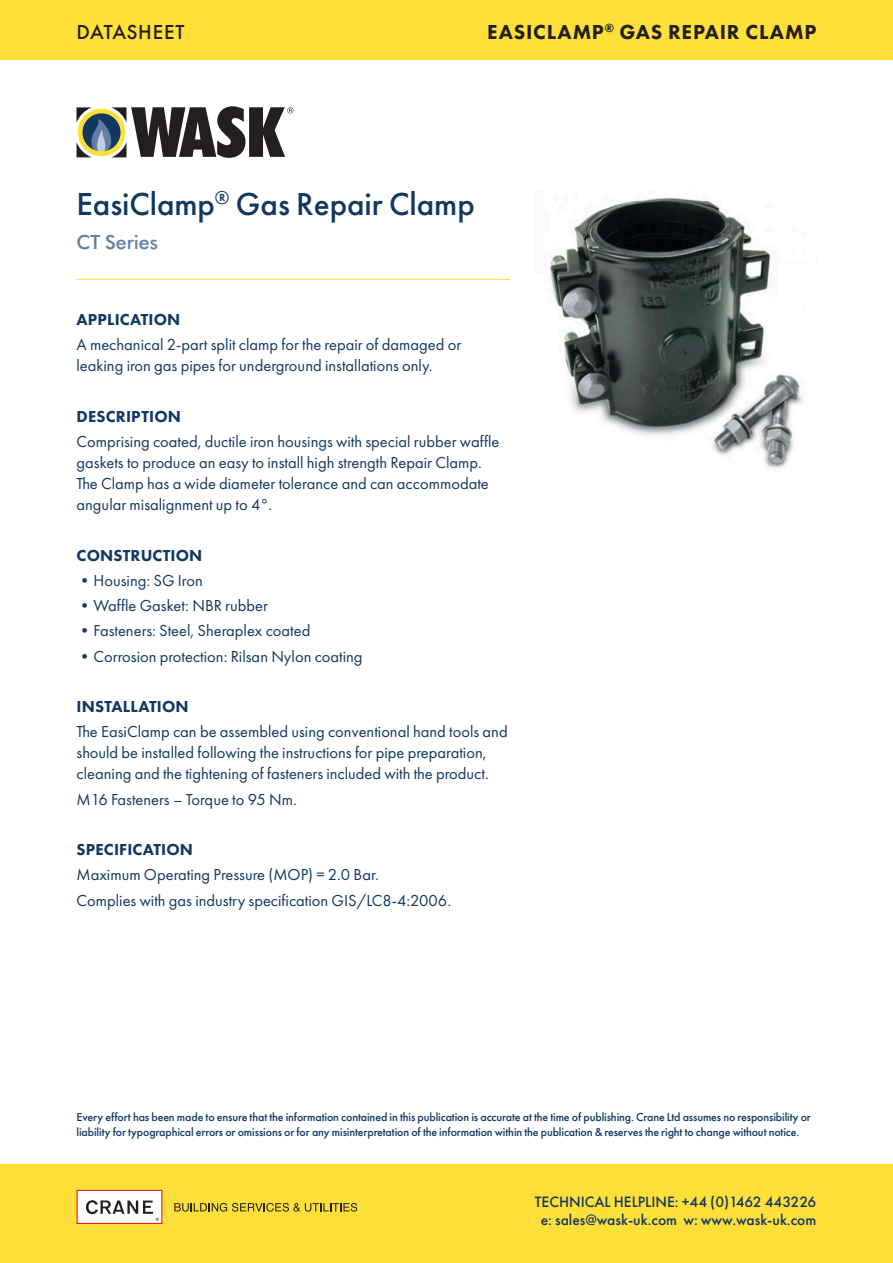
<style>
.page{position:relative;width:893px;height:1263px;background:#fff}
.page>*{position:absolute;margin:0;border:0;box-sizing:border-box;transform-origin:0 0}
.t1{font:500 33px "Futura PT";color:#123760}
.t2{font:800 21px "Futura PT";letter-spacing:.04em;color:#231f20}
.t3{font:500 21px "Futura PT";letter-spacing:.03em;color:#231f20}
.t4{font:500 19.5px "Futura BT";letter-spacing:-.005em;color:#617fa6}
.t5{font:16.5px/21px "Futura PT";color:#123760}
.t6{font:800 16.5px "Futura PT";letter-spacing:.01em;color:#123760}
.Body_Text_Yellow_Bul{font:500 15.6px/17.5px "Futura PT";color:#123760;text-align:center}
.Body_Text_Yellow_Bul-2{font:500 12px/15px "Futura PT";letter-spacing:-.01em;color:#123760}
</style>
<div class="page">
<div style="left:0;top:0;width:893px;height:60px;background:#ffe03b"></div>
<hr style="left:77px;top:279px;width:433px;height:1px;background:#ffe03b">
<div style="left:0;top:1165px;width:893px;height:98px;background:#ffe03b"></div>
<svg style="left:77px;top:1190px;width:85px;height:34px"></svg>
<svg style="left:174px;top:1203px;width:183px;height:9px"></svg>
<svg style="left:77px;top:106px;width:216px;height:52px"></svg>
<img style="left:549px;top:197px;width:254px;height:272px">
<p class="t3" style="left:77px;top:19px;width:109px">DATASHEET</p>
<p class="t2" style="left:487px;top:19px;width:331px">EASICLAMP<sup>®</sup> GAS REPAIR CLAMP</p>
<p class="t1" style="left:77px;top:184px;width:400px">EasiClamp<sup>®</sup> Gas Repair Clamp</p>
<p class="t4" style="left:77px;top:230px;width:83px">CT Series</p>
<p class="t6" style="left:77px;top:309px;width:105px">APPLICATION</p>
<p class="t5" style="left:77px;top:334px;width:386px">A mechanical 2-part split clamp for the repair of damaged or leaking iron gas pipes for underground installations only.</p>
<p class="t6" style="left:77px;top:406px;width:106px">DESCRIPTION</p>
<p class="t5" style="left:77px;top:431px;width:424px">Comprising coated, ductile iron housings with special rubber waffle gaskets to produce an easy to install high strength Repair Clamp.<br>The Clamp has a wide diameter tolerance and can accommodate angular misalignment up to 4°.</p>
<p class="t6" style="left:77px;top:545px;width:127px">CONSTRUCTION</p>
<p class="t5" style="left:77px;top:570px;width:128px">•Housing: SG Iron</p>
<p class="t5" style="left:77px;top:595px;width:193px">•Waffle Gasket: NBR rubber</p>
<p class="t5" style="left:77px;top:620px;width:235px">•Fasteners: Steel, Sheraplex coated</p>
<p class="t5" style="left:77px;top:645px;width:288px">•Corrosion protection: Rilsan Nylon coating</p>
<p class="t6" style="left:77px;top:696px;width:114px">INSTALLATION</p>
<p class="t5" style="left:77px;top:721px;width:433px">The EasiClamp can be assembled using conventional hand tools and should be installed following the instructions for pipe preparation, cleaning and the tightening of fasteners included with the product.</p>
<p class="t5" style="left:77px;top:789px;width:222px">M16 Fasteners – Torque to 95 Nm.</p>
<p class="t6" style="left:77px;top:839px;width:118px">SPECIFICATION</p>
<p class="t5" style="left:77px;top:864px;width:304px">Maximum Operating Pressure (MOP) = 2.0 Bar.</p>
<p class="t5" style="left:77px;top:890px;width:376px">Complies with gas industry specification GIS/LC8-4:2006.</p>
<p class="Body_Text_Yellow_Bul-2" style="left:77px;top:1110px;width:736px">Every effort has been made to ensure that the information contained in this publication is accurate at the time of publishing. Crane Ltd assumes no responsibility or liability for typographical errors or omissions or for any misinterpretation of the information within the publication &amp; reserves the right to change without notice.</p>
<p class="Body_Text_Yellow_Bul" style="left:535px;top:1193px;width:283px">TECHNICAL HELPLINE: +44 (0)1462 443226 e: sales@wask-uk.com w: www.wask-uk.com</p>
</div>
